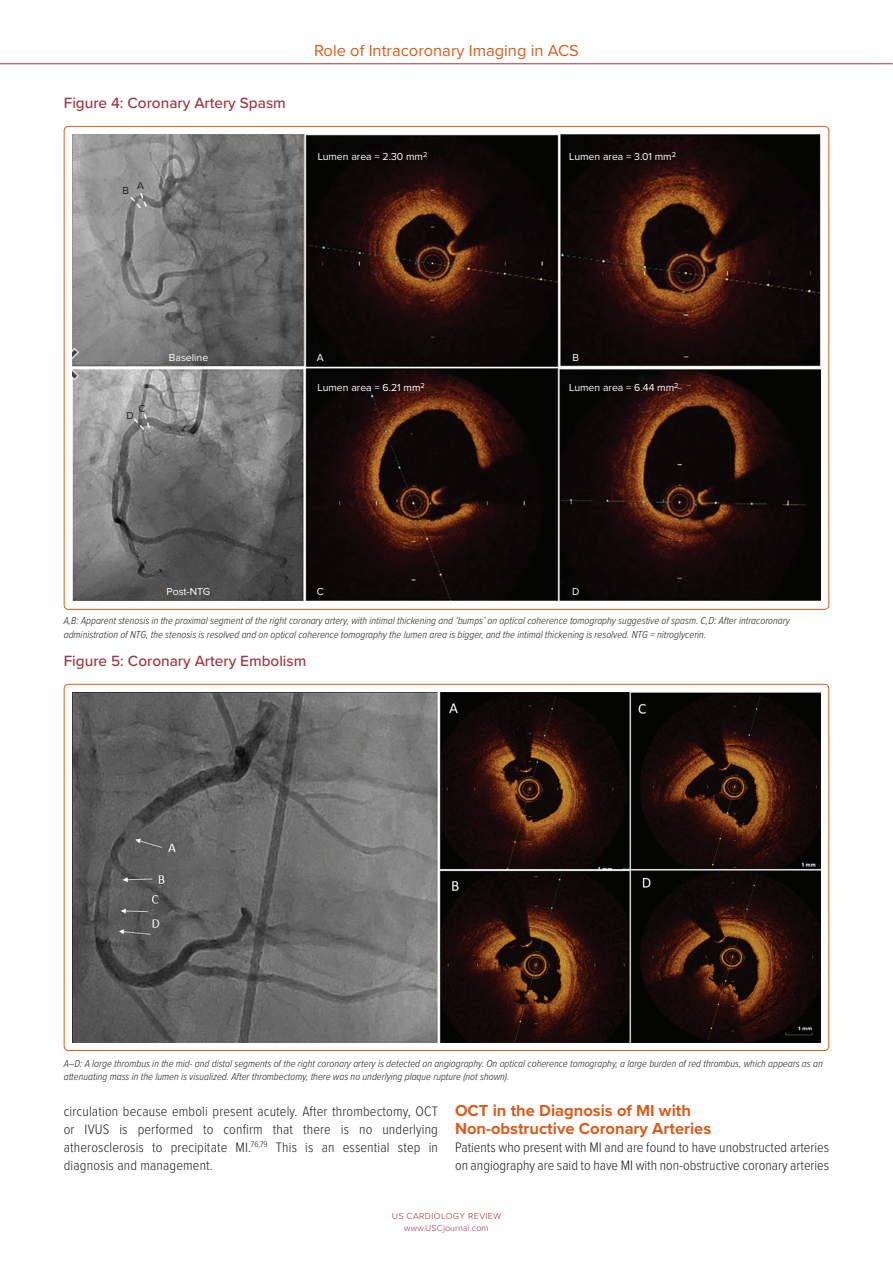
<style>
.page{position:relative;width:893px;height:1263px;background:#fff}
.page>*{position:absolute;margin:0;border:0;box-sizing:border-box;transform-origin:0 0}
._09a_HEADING_A{font:700 16.5px/18px "Proxima Nova";color:#db5c1c}
.t1{font:16.5px "Proxima Nova";color:#db5c1c}
._11_FIG-TABLE_HEADIN{font:500 15.3px "Proxima Nova";color:#9f333f}
._10_BODY_TEXT{font:300 14.25px/18px "Proxima Nova Cond";color:#231f20;text-align:justify}
._11a_CAPTION_FIG-TAB{font:italic 300 10.5px/13.5px "Proxima Nova Cond";color:#231f20}
.t2{font:10.5px "Proxima Nova";color:#fff}
.t3{font:10.5px "Proxima Nova";color:#211e1e}
.t4{font:300 9px/12.8px "Proxima Nova";letter-spacing:.025em;color:#9f333f;text-align:center}
</style>
<div class="page">
<hr style="left:0;top:64px;width:892px;height:1px;background:#9f333f">
<img style="left:72px;top:135px;width:749px;height:466px">
<img style="left:72px;top:692px;width:749px;height:350px">
<p class="_11_FIG-TABLE_HEADIN" style="left:64px;top:91px;width:224px">Figure 4: Coronary Artery Spasm</p>
<p class="t3" style="left:123px;top:186px;width:8px">B</p>
<p class="t3" style="left:137px;top:181px;width:8px">A</p>
<h1 class="t1" style="left:314px;top:38px;width:266px">Role of Intracoronary Imaging in ACS</h1>
<p class="t2" style="left:318px;top:152px;width:111px">Lumen area = 2.30 mm<sup>2</sup></p>
<p class="t2" style="left:569px;top:152px;width:108px">Lumen area = 3.01 mm<sup>2</sup></p>
<p class="t3" style="left:138px;top:403px;width:9px">C</p>
<p class="t3" style="left:127px;top:411px;width:9px">D</p>
<p class="t2" style="left:169px;top:353px;width:41px">Baseline</p>
<p class="t2" style="left:317px;top:353px;width:8px">A</p>
<p class="t2" style="left:573px;top:353px;width:8px">B</p>
<p class="t2" style="left:318px;top:382px;width:109px">Lumen area = 6.21 mm<sup>2</sup></p>
<p class="t2" style="left:569px;top:382px;width:111px">Lumen area = 6.44 mm<sup>2</sup></p>
<p class="t2" style="left:317px;top:586px;width:9px">C</p>
<p class="t2" style="left:572px;top:586px;width:9px">D</p>
<p class="t2" style="left:167px;top:586px;width:45px">Post-NTG</p>
<p class="_11a_CAPTION_FIG-TAB" style="left:64px;top:613px;width:728px">A,B: Apparent stenosis in the proximal segment of the right coronary artery, with intimal thickening and ‘bumps’ on optical coherence tomography suggestive of spasm. C,D: After intracoronary administration of NTG, the stenosis is resolved and on optical coherence tomography the lumen area is bigger, and the intimal thickening is resolved. NTG = nitroglycerin.</p>
<p class="_11_FIG-TABLE_HEADIN" style="left:64px;top:649px;width:244px">Figure 5: Coronary Artery Embolism</p>
<p class="_11a_CAPTION_FIG-TAB" style="left:64px;top:1056px;width:760px">A–D: A large thrombus in the mid- and distal segments of the right coronary artery is detected on angiography. On optical coherence tomography, a large burden of red thrombus, which appears as an attenuating mass in the lumen is visualized. After thrombectomy, there was no underlying plaque rupture (not shown).</p>
<p class="_10_BODY_TEXT" style="left:64px;top:1102px;width:376px">circulation because emboli present acutely. After thrombectomy, OCT or IVUS is performed to confirm that there is no underlying atherosclerosis to precipitate MI.<sup>76,79</sup> This is an essential step in diagnosis and management.</p>
<p class="_09a_HEADING_A" style="left:455px;top:1101px;width:258px">OCT in the Diagnosis of MI with<br>Non‑obstructive Coronary Arteries</p>
<p class="_10_BODY_TEXT" style="left:455px;top:1138px;width:376px">Patients who present with MI and are found to have unobstructed arteries on angiography are said to have MI with non-obstructive coronary arteries</p>
<p class="t4" style="left:392px;top:1209px;width:111px">US CARDIOLOGY REVIEW www.USCjournal.com</p>
</div>
